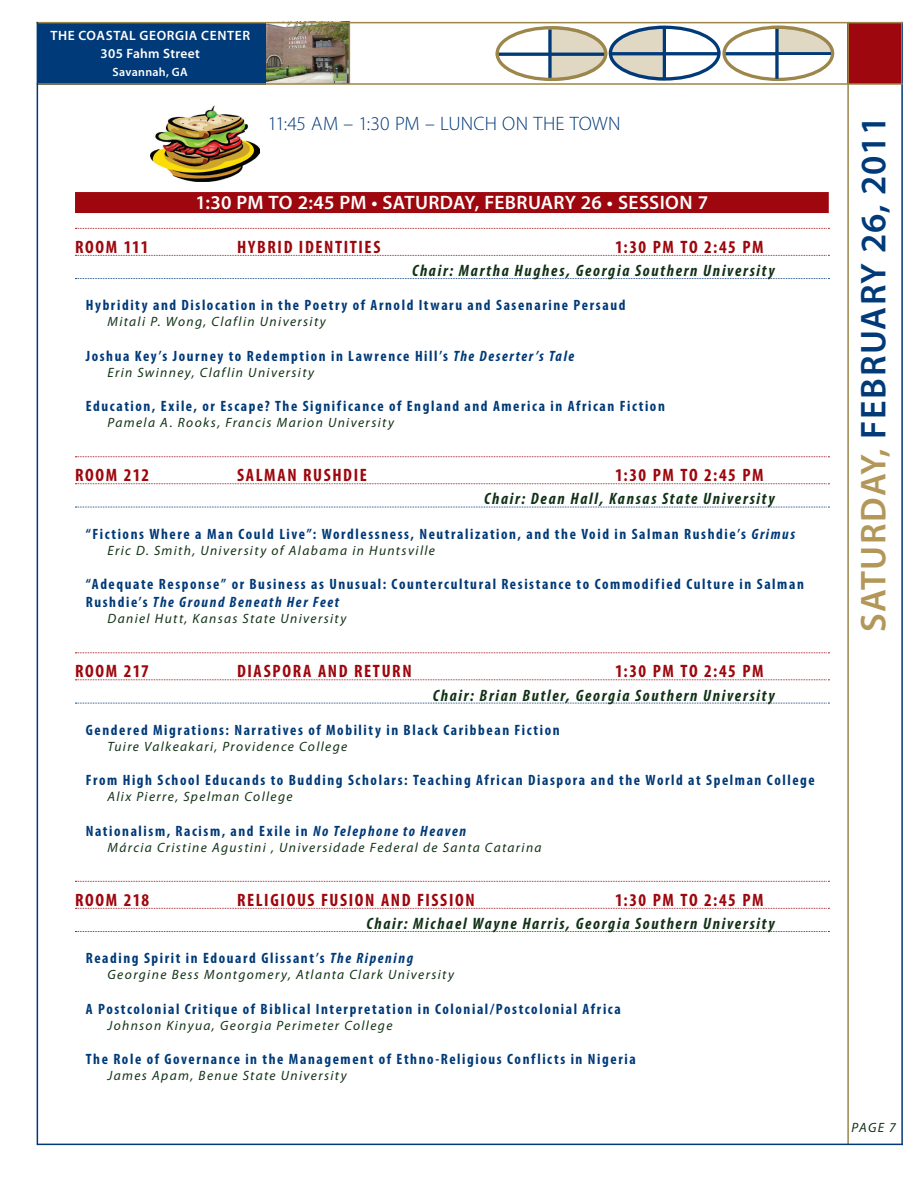
<style>
.page{position:relative;width:918px;height:1188px;background:#fff}
.page>*{position:absolute;margin:0;border:0;box-sizing:border-box;transform-origin:0 0}
.t1{font:600 36px "Myriad Pro";letter-spacing:.03em;color:#013a78}
.t2{font:600 19.5px "Myriad Pro";letter-spacing:.01em;color:#fff}
.t3{font:300 19.5px "Myriad Pro";letter-spacing:.005em;color:#013a78}
.t4{font:700 condensed 18px "Myriad Pro";letter-spacing:.095em;color:#9d070d}
.t5{font:700 condensed 18px "Myriad Pro";letter-spacing:.115em;color:#9d070d}
.t6{font:italic 700 condensed 16.5px "Myriad Pro";letter-spacing:.105em;color:#123217}
.t7{font:700 condensed 15px/18px "Myriad Pro";letter-spacing:.105em;color:#013a78}
.t8{font:italic 13.5px "Myriad Pro";letter-spacing:.1em;color:#123217}
.t9{font:600 13.5px/18px "Myriad Pro";letter-spacing:.035em;color:#fff;text-align:center}
.t10{font:600 12px "Myriad Pro";letter-spacing:.025em;color:#fff}
.s1{font-style:italic}
.s2{color:#b39759}
</style>
<div class="page">
<img style="left:266px;top:23px;width:83px;height:60px">
<div style="left:38px;top:23px;width:228px;height:62px;background:#013a78"></div>
<div style="left:848px;top:22px;width:53px;height:62px;background:#9d070d"></div>
<svg style="left:610px;top:27px;width:109px;height:52px;background:#cbc8bc"></svg>
<div style="left:497px;top:28px;width:109px;height:51px;background:#e1d8c4;border-radius:50%"></div>
<div style="left:494px;top:26px;width:56px;height:67px;background:#fff"></div>
<hr style="left:496px;top:53px;width:110px;height:3px;background:#013a78">
<svg style="left:548px;top:30px;width:4px;height:47px"></svg>
<div style="left:496px;top:26px;width:111px;height:55px;border:3px solid #9c864a;border-radius:50%"></div>
<hr style="left:663px;top:29px;width:3px;height:50px;background:#013a78">
<div style="left:723px;top:27px;width:109px;height:51px;background:#e1d8c4;border-radius:50%"></div>
<div style="left:722px;top:26px;width:56px;height:67px;background:#fff"></div>
<hr style="left:723px;top:52px;width:111px;height:3px;background:#013a78">
<div style="left:666px;top:26px;width:56px;height:66px;background:#fff"></div>
<hr style="left:611px;top:52px;width:109px;height:3px;background:#013a78">
<div style="left:609px;top:26px;width:112px;height:55px;border:3px solid #013a78;border-radius:50%"></div>
<div style="left:776px;top:55px;width:61px;height:26px;background:#fff"></div>
<div style="left:722px;top:26px;width:112px;height:55px;border:3px solid #9c864a;border-radius:50%"></div>
<svg style="left:775px;top:29px;width:4px;height:50px"></svg>
<hr style="left:901px;top:22px;width:2px;height:1123px;background:#013a78">
<hr style="left:847px;top:22px;width:2px;height:1123px;background:#9c864a">
<hr style="left:37px;top:1144px;width:866px;height:1px;background:#013a78">
<hr style="left:37px;top:83px;width:866px;height:2px;background:#9c864a">
<hr style="left:37px;top:22px;width:866px;height:1px;background:#9c864a">
<hr style="left:37px;top:22px;width:1px;height:1123px;background:#013a78">
<hr style="left:349px;top:22px;width:1px;height:62px;background:#9c864a">
<div style="left:75px;top:192px;width:754px;height:21px;background:#9d070d"></div>
<svg style="left:75px;top:228px;width:754px;height:1px"></svg>
<svg style="left:75px;top:255px;width:754px;height:1px"></svg>
<svg style="left:75px;top:278px;width:754px;height:1px"></svg>
<svg style="left:75px;top:456px;width:754px;height:1px"></svg>
<svg style="left:75px;top:483px;width:754px;height:1px"></svg>
<svg style="left:75px;top:507px;width:754px;height:1px"></svg>
<svg style="left:75px;top:652px;width:754px;height:1px"></svg>
<svg style="left:75px;top:679px;width:754px;height:1px"></svg>
<svg style="left:75px;top:703px;width:754px;height:1px"></svg>
<svg style="left:75px;top:881px;width:754px;height:1px"></svg>
<svg style="left:75px;top:908px;width:754px;height:1px"></svg>
<svg style="left:75px;top:931px;width:754px;height:1px"></svg>
<img style="left:150px;top:105px;width:109px;height:77px">
<p class="t9" style="left:50px;top:26px;width:201px">THE COASTAL GEORGIA CENTER<br>305 FAHM STREET</p>
<p class="t10" style="left:113px;top:64px;width:76px">SAVANNAH, GA</p>
<h2 class="t3" style="left:268px;top:112px;width:351px">11:45 AM – 1:30 PM – LUNCH ON THE TOWN</h2>
<h2 class="t2" style="left:196px;top:190px;width:211px">1:30 PM TO 2:45 PM • SATURDAY</h2>
<h2 class="t2" style="left:475px;top:190px;width:196px">, FEBRUARY 26 • SESSION</h2>
<h2 class="t2" style="left:698px;top:190px;width:12px">7</h2>
<p class="t4" style="left:75px;top:236px;width:108px">Room 111 H</p>
<p class="t4" style="left:248px;top:236px;width:134px">ybrid Identities</p>
<p class="t4" style="left:615px;top:236px;width:139px">1:30 pM to 2:45 pM</p>
<p class="t6" style="left:412px;top:260px;width:364px">Chair: Martha Hughes, Georgia Southern University</p>
<p class="t7" style="left:86px;top:296px;width:541px">Hybridity and Dislocation in the Poetry of Arnold Itwaru and Sasenarine Persaud</p>
<p class="t8" style="left:107px;top:314px;width:220px">Mitali P. Wong, Claflin University</p>
<p class="t7" style="left:86px;top:346px;width:490px">Joshua Key’s Journey to Redemption in Lawrence Hill’s <span class="s1">The Deserter’s Tale</span></p>
<p class="t8" style="left:107px;top:364px;width:208px">Erin Swinney, Claflin University</p>
<p class="t7" style="left:86px;top:397px;width:581px">Education, Exile, or Escape? The Significance of England and America in African Fiction</p>
<p class="t8" style="left:107px;top:414px;width:288px">Pamela A. Rooks, Francis Marion University</p>
<p class="t4" style="left:75px;top:464px;width:108px">Room 212 S</p>
<p class="t5" style="left:246px;top:464px;width:123px">alman Rushdie</p>
<p class="t4" style="left:615px;top:464px;width:136px">1:30 pM to 2:45 pM</p>
<p class="t6" style="left:484px;top:489px;width:292px">Chair: Dean Hall, Kansas State University</p>
<p class="t7" style="left:86px;top:524px;width:711px">“Fictions Where a Man Could Live”: Wordlessness, Neutralization, and the Void in Salman Rushdie’s <span class="s1">Grimus</span></p>
<p class="t8" style="left:107px;top:542px;width:329px">Eric D. Smith, University of Alabama in Huntsville</p>
<p class="t7" style="left:86px;top:575px;width:720px">“Adequate Response” or Business as Unusual: Countercultural Resistance to Commodified Culture in Salman<br>Rushdie’s <span class="s1">The Ground Beneath Her Feet</span></p>
<p class="t8" style="left:107px;top:610px;width:241px">Daniel Hutt, Kansas State University</p>
<p class="t4" style="left:75px;top:660px;width:109px">Room 217 D</p>
<p class="t4" style="left:248px;top:660px;width:166px">iaspora and Return</p>
<p class="t4" style="left:615px;top:660px;width:139px">1:30 pM to 2:45 pM</p>
<p class="t6" style="left:433px;top:685px;width:343px">Chair: Brian Butler, Georgia Southern University</p>
<p class="t7" style="left:86px;top:720px;width:475px">Gendered Migrations: Narratives of Mobility in Black Caribbean Fiction</p>
<p class="t8" style="left:107px;top:738px;width:241px">Tuire Valkeakari, Providence College</p>
<p class="t7" style="left:86px;top:771px;width:731px">From High School Educands to Budding Scholars: Teaching African Diaspora and the World at Spelman College</p>
<p class="t8" style="left:107px;top:788px;width:187px">Alix Pierre, Spelman College</p>
<p class="t7" style="left:86px;top:821px;width:382px">Nationalism, Racism, and Exile in <span class="s1">No Telephone to Heaven</span></p>
<p class="t8" style="left:107px;top:839px;width:436px">Márcia Cristine Agustini , Universidade Federal de Santa Catarina</p>
<p class="t4" style="left:75px;top:889px;width:76px">Room 218</p>
<p class="t4" style="left:237px;top:889px;width:239px">Religious Fusion and Fission</p>
<p class="t4" style="left:615px;top:889px;width:139px">1:30 pM to 2:45 pM</p>
<p class="t6" style="left:367px;top:913px;width:410px">Chair: Michael Wayne Harris, Georgia Southern University</p>
<p class="t7" style="left:86px;top:949px;width:329px">Reading Spirit in Edouard Glissant’s <span class="s1">The Ripening</span></p>
<p class="t8" style="left:107px;top:967px;width:348px">Georgine Bess Montgomery, Atlanta Clark University</p>
<p class="t7" style="left:86px;top:999px;width:537px">A Postcolonial Critique of Biblical Interpretation in Colonial/Postcolonial Africa</p>
<p class="t8" style="left:107px;top:1017px;width:287px">Johnson Kinyua, Georgia Perimeter College</p>
<p class="t7" style="left:86px;top:1050px;width:551px">The Role of Governance in the Management of Ethno-Religious Conflicts in Nigeria</p>
<p class="t8" style="left:107px;top:1067px;width:241px">James Apam, Benue State University</p>
<h1 class="t1" style="left:851px;top:632px;width:518px;rotate:-90deg"><span class="s2">SATURDAY,</span> FEBRUARY 26, 2011</h1>
<p class="t8" style="left:851px;top:1119px;width:46px">PAGE 7</p>
</div>
